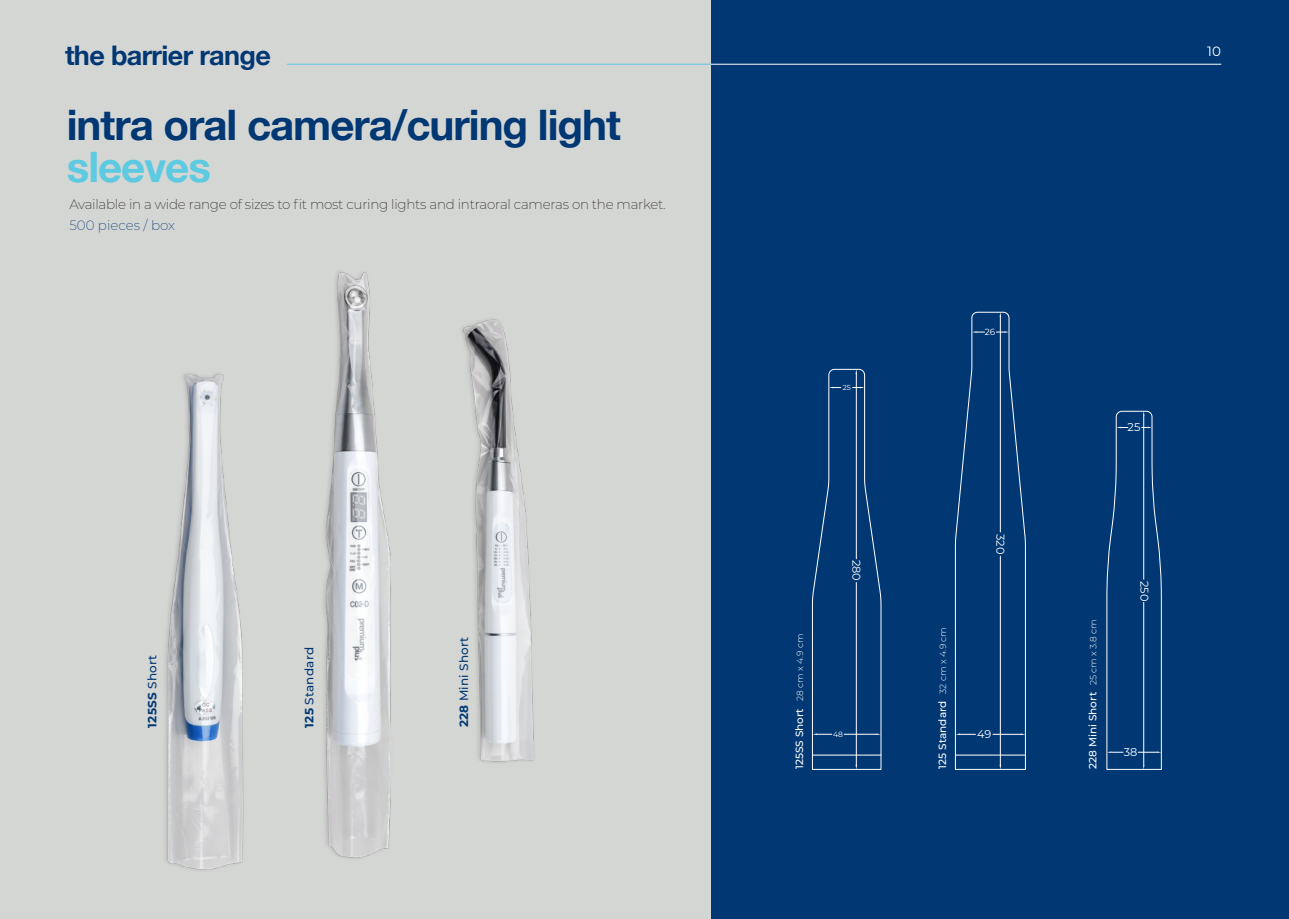
<style>
.page{position:relative;width:1289px;height:919px;background:#fff}
.page>*{position:absolute;margin:0;border:0;box-sizing:border-box;transform-origin:0 0}
.t1{font:700 42px "Helvetica Neue";letter-spacing:-.025em;color:#013874}
.t2{font:700 42px "Helvetica Neue";letter-spacing:-.025em;color:#5ecae1}
.t3{font:700 27px "Helvetica Neue";letter-spacing:-.025em;color:#013874}
.t4{font:200 13.5px "Montserrat";letter-spacing:-.02em;color:#231f20}
.t5{font:200 13.5px "Montserrat";color:#013874}
.t6{font:13.5px "Montserrat";color:#fff}
.t7{font:500 12px "Montserrat";letter-spacing:.015em;color:#013874}
.t8{font:700 12px "Montserrat";letter-spacing:.015em;color:#013874}
.t9{font:11.25px "Montserrat";color:#fff}
.t10{font:500 10.5px "Montserrat";color:#fff}
.t11{font:8.85px "Montserrat";color:#fff}
.t12{font:7.65px "Montserrat";color:#fff}
.t13{font:7.2px "Montserrat";color:#fff}
.s1{font-weight:500}
.s2{font-weight:700}
.s3{font-weight:300;font-size:9px}
</style>
<div class="page">
<div style="left:0;top:0;width:1288px;height:918px;background:#d4d6d4"></div>
<div style="left:711px;top:0;width:577px;height:918px;background:#013874"></div>
<svg style="left:954px;top:311px;width:72px;height:459px"></svg>
<svg style="left:811px;top:368px;width:70px;height:402px"></svg>
<svg style="left:1106px;top:410px;width:56px;height:360px"></svg>
<img style="left:462px;top:319px;width:72px;height:444px">
<img style="left:323px;top:271px;width:68px;height:588px">
<img style="left:165px;top:373px;width:79px;height:497px">
<hr style="left:287px;top:64px;width:424px;height:1px;background:#5fcae2">
<hr style="left:711px;top:64px;width:510px;height:1px;background:#fff">
<h2 class="t3" style="left:65px;top:34px;width:207px">the barrier range</h2>
<p class="t6" style="left:1206px;top:42px;width:16px">10</p>
<h1 class="t1" style="left:67px;top:92px;width:555px">intra oral camera/curing light</h1>
<h1 class="t2" style="left:67px;top:134px;width:146px">sleeves</h1>
<p class="t4" style="left:69px;top:195px;width:598px">Available in a wide range of sizes to fit most curing lights and intraoral cameras on the market.</p>
<p class="t5" style="left:69px;top:216px;width:107px">500 pieces / box</p>
<p class="t8" style="left:143px;top:727px;width:74px;rotate:-90deg">125SS <span class="s1">Short</span></p>
<p class="t7" style="left:301px;top:727px;width:82px;rotate:-90deg"><span class="s2">125</span> Standard</p>
<p class="t7" style="left:455px;top:727px;width:92px;rotate:-90deg"><span class="s2">228</span> Mini Short</p>
<p class="t13" style="left:842px;top:382px;width:10px">25</p>
<p class="t10" style="left:792px;top:769px;width:137px;rotate:-90deg">125SS Short <span class="s3">28 cm x 4.9 cm</span></p>
<p class="t9" style="left:864px;top:559px;width:23px;rotate:90deg">280</p>
<p class="t12" style="left:833px;top:729px;width:11px">48</p>
<p class="t11" style="left:984px;top:326px;width:12px">26</p>
<p class="t10" style="left:935px;top:768px;width:143px;rotate:-90deg">125 Standard <span class="s3">32 cm x 4.9 cm</span></p>
<p class="t9" style="left:1008px;top:534px;width:22px;rotate:90deg">320</p>
<p class="t9" style="left:977px;top:726px;width:16px">49</p>
<p class="t9" style="left:1127px;top:419px;width:14px">25</p>
<p class="t10" style="left:1085px;top:768px;width:151px;rotate:-90deg">228 Mini Short <span class="s3">25 cm x 3.8 cm</span></p>
<p class="t9" style="left:1152px;top:581px;width:22px;rotate:90deg">250</p>
<p class="t9" style="left:1123px;top:744px;width:15px">38</p>
</div>
